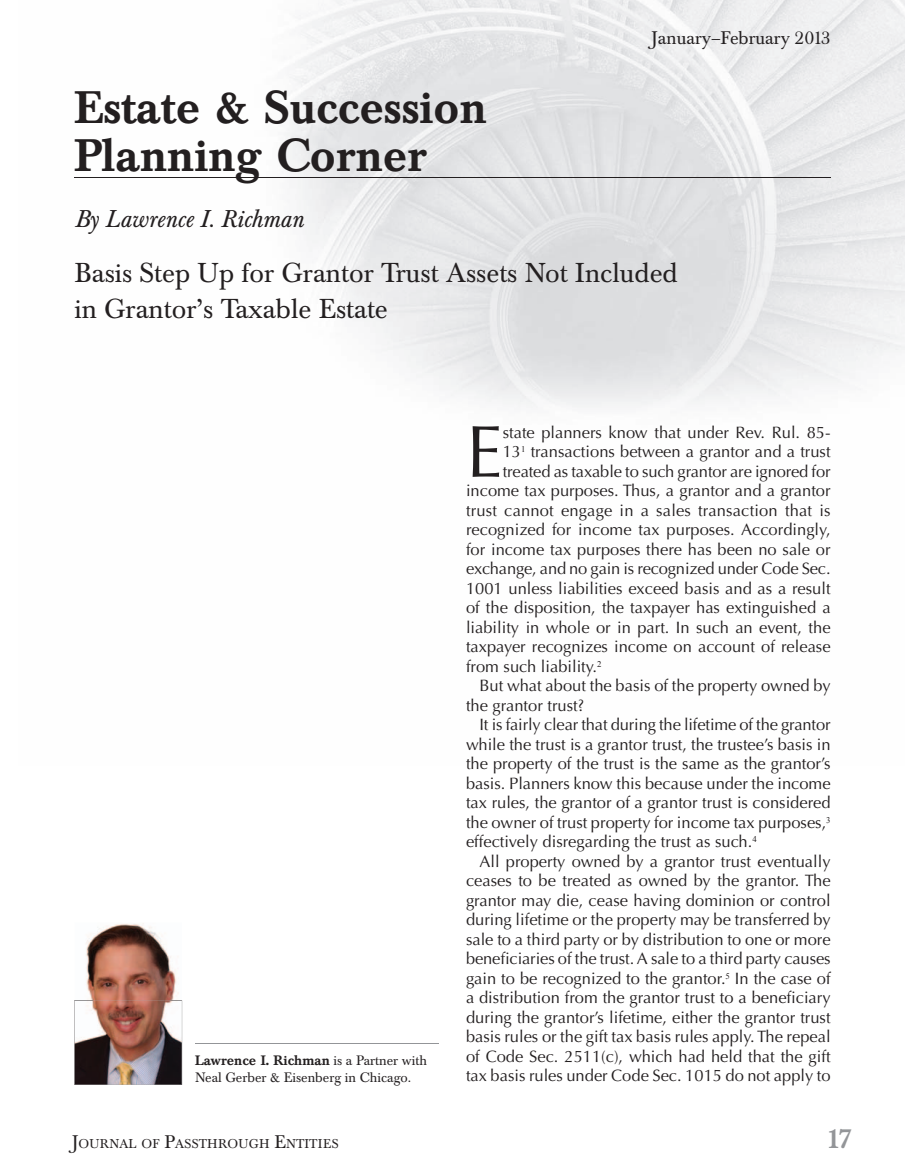
<style>
.page{position:relative;width:905px;height:1175px;background:#fff}
.page>*{position:absolute;margin:0;border:0;box-sizing:border-box;transform-origin:0 0}
.t1{font:73.5px "Optima";color:#231f20}
.t2{font:500 45px/48px "Baskerville BE";color:#231f20}
.t3{font:27px/36px "Baskerville BE";color:#231f20}
.t4{font:500 27px "Baskerville BE";color:#939598}
.t5{font:italic 24px "Baskerville BE";color:#231f20}
.t6{font:18px "Baskerville BE";color:#231f20}
.t7{font:16.5px "Optima";color:#231f20}
.t8{font:13.5px/16.5px "Baskerville BE";color:#231f20}
.t9{font:12.6px "Baskerville BE";letter-spacing:.02em;color:#231f20}
.s1{font-weight:500}
.s2{font-size:18px}
</style>
<div class="page">
<img style="left:285px;top:0;width:619px;height:408px">
<hr style="left:195px;top:1043px;width:244px;height:1px;background:#939598">
<hr style="left:74px;top:177px;width:756px;height:1px;background:#231f20">
<svg style="left:74px;top:1000px;width:108px;height:85px"></svg>
<img style="left:86px;top:924px;width:93px;height:76px">
<img style="left:75px;top:1000px;width:107px;height:84px">
<p class="t6" style="left:651px;top:31px;width:180px">January–February 2013</p>
<h2 class="t2" style="left:74px;top:88px;width:414px">Estate &amp; Succession<br>Planning Corner</h2>
<h3 class="t5" style="left:74px;top:209px;width:230px">By Lawrence I. Richman</h3>
<h3 class="t3" style="left:74px;top:258px;width:605px">Basis Step Up for Grantor Trust Assets Not Included in Grantor’s Taxable Estate</h3>
<p class="t8" style="left:195px;top:1053px;width:233px"><span class="s1">Lawrence I. Richman</span> is a Partner with<br>Neal Gerber &amp; Eisenberg in Chicago.</p>
<h1 class="t1" style="left:466px;top:421px;width:38px">E</h1>
<p class="t7" style="left:502px;top:425px;width:329px">state planners know that under Rev. Rul. 85-</p>
<p class="t7" style="left:502px;top:444px;width:329px">13<sup>1</sup> transactions between a grantor and a trust</p>
<p class="t7" style="left:502px;top:464px;width:329px">treated as taxable to such grantor are ignored for</p>
<p class="t7" style="left:466px;top:483px;width:366px">income tax purposes. Thus, a grantor and a grantor</p>
<p class="t7" style="left:466px;top:503px;width:366px">trust cannot engage in a sales transaction that is</p>
<p class="t7" style="left:466px;top:522px;width:366px">recognized for income tax purposes. Accordingly,</p>
<p class="t7" style="left:466px;top:542px;width:366px">for income tax purposes there has been no sale or</p>
<p class="t7" style="left:466px;top:561px;width:366px">exchange, and no gain is recognized under Code Sec.</p>
<p class="t7" style="left:466px;top:581px;width:366px">1001 unless liabilities exceed basis and as a result</p>
<p class="t7" style="left:466px;top:600px;width:366px">of the disposition, the taxpayer has extinguished a</p>
<p class="t7" style="left:466px;top:620px;width:366px">liability in whole or in part. In such an event, the</p>
<p class="t7" style="left:466px;top:639px;width:366px">taxpayer recognizes income on account of release</p>
<p class="t7" style="left:466px;top:659px;width:137px">from such liability.<sup>2</sup></p>
<p class="t7" style="left:479px;top:678px;width:352px">But what about the basis of the property owned by</p>
<p class="t7" style="left:466px;top:698px;width:120px">the grantor trust?</p>
<p class="t7" style="left:479px;top:717px;width:352px">It is fairly clear that during the lifetime of the grantor</p>
<p class="t7" style="left:466px;top:737px;width:366px">while the trust is a grantor trust, the trustee’s basis in</p>
<p class="t7" style="left:466px;top:756px;width:366px">the property of the trust is the same as the grantor’s</p>
<p class="t7" style="left:466px;top:776px;width:366px">basis. Planners know this because under the income</p>
<p class="t7" style="left:466px;top:795px;width:366px">tax rules, the grantor of a grantor trust is considered</p>
<p class="t7" style="left:466px;top:815px;width:366px">the owner of trust property for income tax purposes,<sup>3</sup></p>
<p class="t7" style="left:466px;top:834px;width:292px">effectively disregarding the trust as such.<sup>4</sup></p>
<p class="t7" style="left:479px;top:854px;width:352px">All property owned by a grantor trust eventually</p>
<p class="t7" style="left:466px;top:873px;width:366px">ceases to be treated as owned by the grantor. The</p>
<p class="t7" style="left:466px;top:893px;width:366px">grantor may die, cease having dominion or control</p>
<p class="t7" style="left:466px;top:912px;width:366px">during lifetime or the property may be transferred by</p>
<p class="t7" style="left:466px;top:932px;width:366px">sale to a third party or by distribution to one or more</p>
<p class="t7" style="left:466px;top:951px;width:366px">beneficiaries of the trust. A sale to a third party causes</p>
<p class="t7" style="left:466px;top:971px;width:366px">gain to be recognized to the grantor.<sup>5</sup> In the case of</p>
<p class="t7" style="left:466px;top:990px;width:366px">a distribution from the grantor trust to a beneficiary</p>
<p class="t7" style="left:466px;top:1010px;width:366px">during the grantor’s lifetime, either the grantor trust</p>
<p class="t7" style="left:466px;top:1029px;width:366px">basis rules or the gift tax basis rules apply. The repeal</p>
<p class="t7" style="left:466px;top:1049px;width:366px">of Code Sec. 2511(c), which had held that the gift</p>
<p class="t7" style="left:466px;top:1068px;width:366px">tax basis rules under Code Sec. 1015 do not apply to</p>
<p class="t9" style="left:72px;top:1138px;width:268px"><span class="s2">J</span>OURNAL OF <span class="s2">P</span>ASSTHROUGH <span class="s2">E</span>NTITIES</p>
<h3 class="t4" style="left:826px;top:1127px;width:27px">17</h3>
</div>
